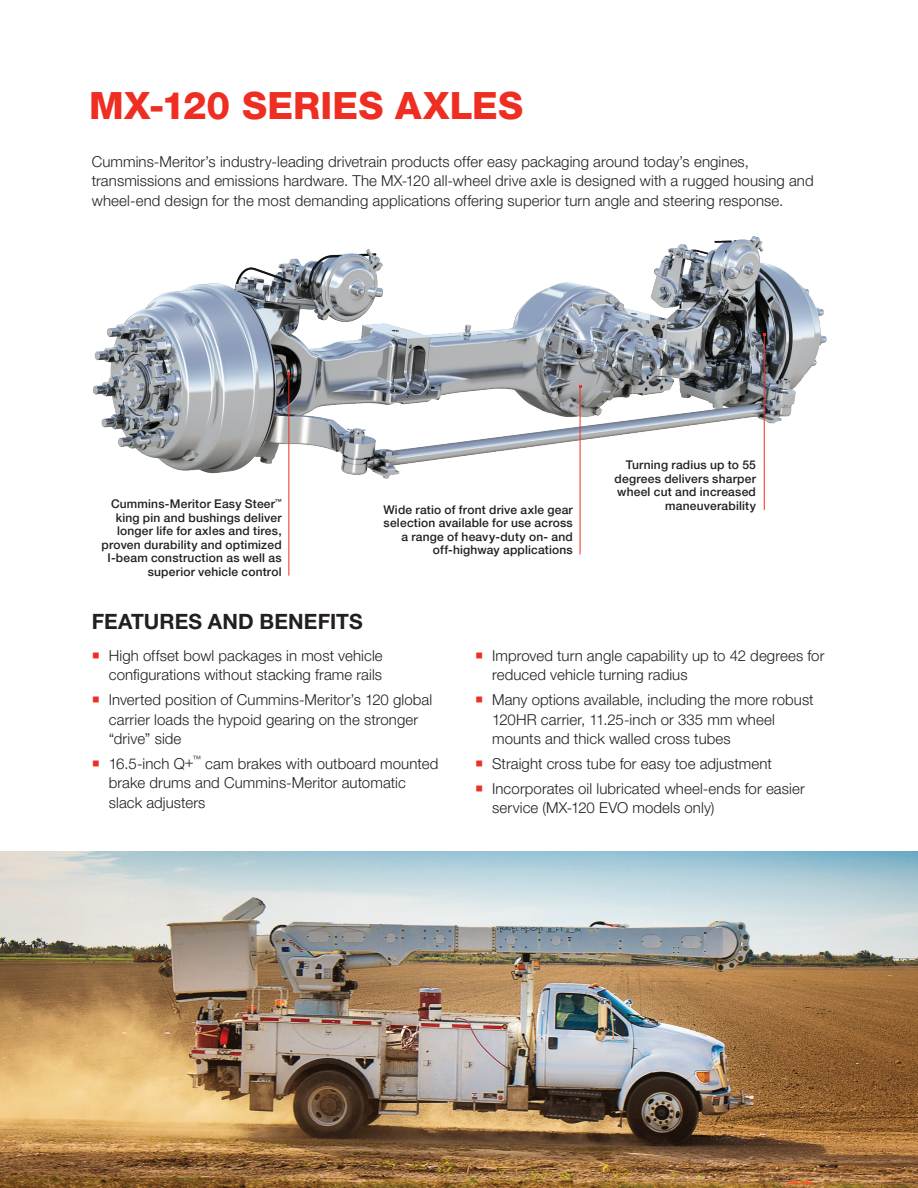
<style>
.page{position:relative;width:918px;height:1188px;background:#fff}
.page>*{position:absolute;margin:0;border:0;box-sizing:border-box;transform-origin:0 0}
.t1{font:800 37.5px "Helvetica Neue LT Pro";letter-spacing:.005em;color:#ee2e22}
.t2{font:700 21px "Helvetica Neue LT Pro";letter-spacing:.005em;color:#231f20}
.t3{font:300 15px/19.5px "Helvetica Neue LT Pro";letter-spacing:.005em;color:#231f20}
.t4{font:500 12px/13.5px "Helvetica Neue LT Pro";letter-spacing:.015em;color:#231f20;text-align:right}
</style>
<div class="page">
<img style="left:93px;top:236px;width:734px;height:253px">
<hr style="left:288px;top:374px;width:1px;height:202px;background:#ee2e22">
<hr style="left:764px;top:334px;width:1px;height:176px;background:#ee2e22">
<hr style="left:580px;top:386px;width:1px;height:168px;background:#ee2e22">
<img style="left:0;top:852px;width:918px;height:336px">
<h1 class="t1" style="left:89px;top:83px;width:435px">MX-120 SERIES AXLES</h1>
<p class="t3" style="left:92px;top:151px;width:723px">Cummins-Meritor’s industry-leading drivetrain products offer easy packaging around today’s engines, transmissions and emissions hardware. The MX-120 all-wheel drive axle is designed with a rugged housing and wheel-end design for the most demanding applications offering superior turn angle and steering response.</p>
<p class="t4" style="left:102px;top:497px;width:182px">Cummins-Meritor Easy Steer<sup>™ </sup>king pin and bushings deliver longer life for axles and tires, proven durability and optimized<br>I-beam construction as well as superior vehicle control</p>
<p class="t4" style="left:615px;top:458px;width:143px;text-align:justify;text-indent:11px">Turning radius up to 55 degrees delivers sharper wheel cut and increased</p>
<p class="t4" style="left:383px;top:503px;width:191px">Wide ratio of front drive axle gear</p>
<p class="t4" style="left:665px;top:499px;width:92px">maneuverability</p>
<p class="t4" style="left:384px;top:516px;width:191px">selection available for use across a range of heavy-duty on- and off-highway applications</p>
<h2 class="t2" style="left:92px;top:609px;width:272px">FEATURES AND BENEFITS</h2>
<p class="t3" style="left:109px;top:645px;width:275px">High offset bowl packages in most vehicle configurations without stacking frame rails</p>
<p class="t3" style="left:109px;top:690px;width:325px">Inverted position of Cummins-Meritor’s 120 global carrier loads the hypoid gearing on the stronger “drive” side</p>
<p class="t3" style="left:109px;top:754px;width:331px">16.5-inch Q+<sup>™</sup> cam brakes with outboard mounted brake drums and Cummins-Meritor automatic slack adjusters</p>
<p class="t3" style="left:492px;top:645px;width:334px">Improved turn angle capability up to 42 degrees for reduced vehicle turning radius</p>
<p class="t3" style="left:492px;top:690px;width:323px">Many options available, including the more robust<br>120HR carrier, 11.25-inch or 335 mm wheel mounts and thick walled cross tubes</p>
<p class="t3" style="left:492px;top:751px;width:314px;line-height:24.9px">Straight cross tube for easy toe adjustment<br>Incorporates oil lubricated wheel-ends for easier</p>
<p class="t3" style="left:492px;top:798px;width:224px">service (MX-120 EVO models only)</p>
</div>
